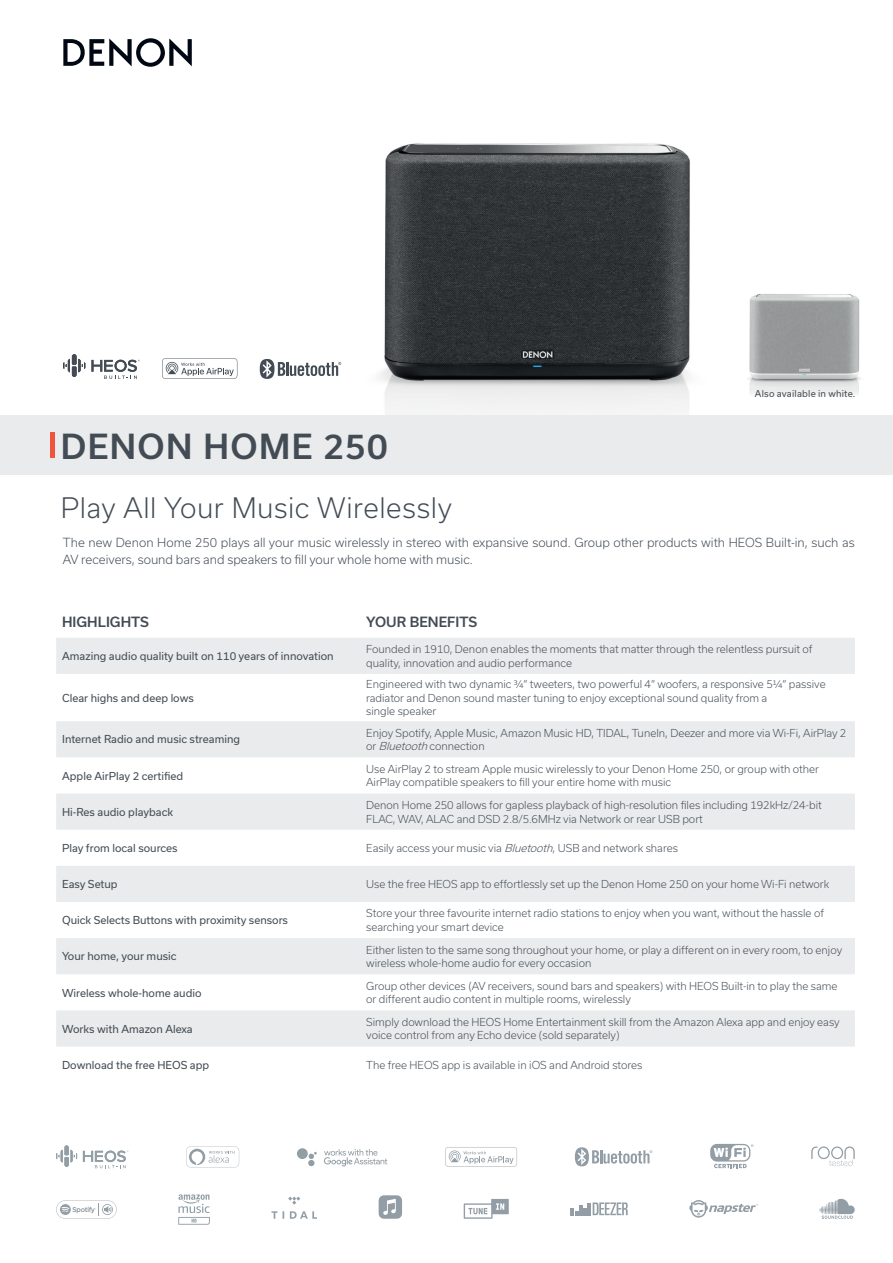
<style>
.page{position:relative;width:893px;height:1263px;background:#fff}
.page>*{position:absolute;margin:0;border:0;box-sizing:border-box;transform-origin:0 0}
.t1{font:500 33px "Usual";letter-spacing:.04em;color:#434c55}
.t2{font:300 27px "Usual";letter-spacing:.02em;color:#434c55}
.t3{font:500 13.5px "Usual";color:#434c55}
.t4{font:300 12px/17.2px "Usual";color:#434c55}
.t5{font:300 10.5px/13.5px "Usual";color:#434c55}
.t6{font:10.5px "Usual";color:#434c55}
.t7{font:9px "Usual";letter-spacing:.02em;color:#434c55}
.s1{font-style:italic}
</style>
<div class="page">
<svg style="left:63px;top:38px;width:129px;height:29px"></svg>
<img style="left:341px;top:143px;width:349px;height:272px">
<img style="left:748px;top:294px;width:113px;height:101px">
<svg style="left:162px;top:358px;width:75px;height:21px"></svg>
<svg style="left:260px;top:359px;width:81px;height:20px"></svg>
<svg style="left:63px;top:354px;width:22px;height:23px"></svg>
<svg style="left:91px;top:360px;width:49px;height:19px"></svg>
<svg style="left:575px;top:1147px;width:77px;height:19px"></svg>
<div style="left:710px;top:1144px;width:40px;height:17px;background:#929da5;border-radius:7px"></div>
<svg style="left:714px;top:1144px;width:39px;height:24px"></svg>
<svg style="left:56px;top:1145px;width:21px;height:22px"></svg>
<svg style="left:83px;top:1150px;width:45px;height:18px"></svg>
<svg style="left:445px;top:1147px;width:72px;height:20px"></svg>
<svg style="left:308px;top:1152px;width:9px;height:14px"></svg>
<div style="left:297px;top:1148px;width:11px;height:11px;background:#929ea5;border-radius:50%"></div>
<svg style="left:324px;top:1149px;width:63px;height:17px"></svg>
<svg style="left:186px;top:1146px;width:53px;height:21px"></svg>
<svg style="left:811px;top:1146px;width:44px;height:20px"></svg>
<svg style="left:56px;top:1200px;width:61px;height:19px"></svg>
<svg style="left:570px;top:1202px;width:58px;height:13px"></svg>
<svg style="left:689px;top:1200px;width:69px;height:17px"></svg>
<svg style="left:819px;top:1199px;width:36px;height:20px"></svg>
<svg style="left:271px;top:1196px;width:46px;height:23px"></svg>
<svg style="left:464px;top:1199px;width:45px;height:20px"></svg>
<svg style="left:379px;top:1195px;width:23px;height:24px"></svg>
<svg style="left:178px;top:1194px;width:32px;height:31px"></svg>
<svg style="left:56px;top:638px;width:799px;height:408px;fill:#e9ebec"></svg>
<div style="left:0;top:415px;width:893px;height:60px;background:#e9ebec"></div>
<hr style="left:50px;top:433px;width:4px;height:25px;background:#f0563d">
<h1 class="t1" style="left:61px;top:427px;width:329px">DENON HOME 250</h1>
<h2 class="t2" style="left:61px;top:492px;width:393px">Play All Your Music Wirelessly</h2>
<p class="t7" style="left:755px;top:389px;width:102px">Also available in white.</p>
<p class="t4" style="left:63px;top:534px;width:793px">The new Denon Home 250 plays all your music wirelessly in stereo with expansive sound. Group other products with HEOS Built-in, such as<br>AV receivers, sound bars and speakers to fill your whole home with music.</p>
<p class="t3" style="left:62px;top:614px;width:88px">HIGHLIGHTS</p>
<p class="t3" style="left:366px;top:614px;width:113px">YOUR BENEFITS</p>
<p class="t6" style="left:62px;top:650px;width:273px">Amazing audio quality built on 110 years of innovation</p>
<p class="t5" style="left:366px;top:642px;width:448px">Founded in 1910, Denon enables the moments that matter through the relentless pursuit of quality, innovation and audio performance</p>
<p class="t6" style="left:62px;top:692px;width:133px">Clear highs and deep lows</p>
<p class="t5" style="left:366px;top:677px;width:461px">Engineered with two dynamic ¾” tweeters, two powerful 4” woofers, a responsive 5¼” passive radiator and Denon sound master tuning to enjoy exceptional sound quality from a<br>single speaker</p>
<p class="t6" style="left:62px;top:733px;width:179px">Internet Radio and music streaming</p>
<p class="t5" style="left:366px;top:726px;width:482px">Enjoy Spotify, Apple Music, Amazon Music HD, TIDAL, TuneIn, Deezer and more via Wi-Fi, AirPlay 2 or <span class="s1">Bluetooth</span> connection</p>
<p class="t6" style="left:62px;top:770px;width:123px">Apple AirPlay 2 certified</p>
<p class="t5" style="left:366px;top:762px;width:454px">Use AirPlay 2 to stream Apple music wirelessly to your Denon Home 250, or group with other<br>AirPlay compatible speakers to fill your entire home with music</p>
<p class="t6" style="left:62px;top:806px;width:112px">Hi-Res audio playback</p>
<p class="t5" style="left:366px;top:798px;width:457px">Denon Home 250 allows for gapless playback of high-resolution files including 192kHz/24-bit<br>FLAC, WAV, ALAC and DSD 2.8/5.6MHz via Network or rear USB port</p>
<p class="t6" style="left:62px;top:842px;width:117px">Play from local sources</p>
<p class="t5" style="left:366px;top:841px;width:313px">Easily access your music via <span class="s1">Bluetooth</span>, USB and network shares</p>
<p class="t6" style="left:62px;top:878px;width:57px">Easy Setup</p>
<p class="t5" style="left:366px;top:877px;width:464px">Use the free HEOS app to effortlessly set up the Denon Home 250 on your home Wi-Fi network</p>
<p class="t6" style="left:62px;top:914px;width:227px">Quick Selects Buttons with proximity sensors</p>
<p class="t5" style="left:366px;top:906px;width:459px">Store your three favourite internet radio stations to enjoy when you want, without the hassle of searching your smart device</p>
<p class="t6" style="left:62px;top:950px;width:116px">Your home, your music</p>
<p class="t5" style="left:366px;top:943px;width:477px">Either listen to the same song throughout your home, or play a different on in every room, to enjoy wireless whole-home audio for every occasion</p>
<p class="t6" style="left:62px;top:986px;width:141px">Wireless whole-home audio</p>
<p class="t5" style="left:366px;top:979px;width:473px">Group other devices (AV receivers, sound bars and speakers) with HEOS Built-in to play the same or different audio content in multiple rooms, wirelessly</p>
<p class="t6" style="left:62px;top:1023px;width:132px">Works with Amazon Alexa</p>
<p class="t5" style="left:366px;top:1015px;width:475px">Simply download the HEOS Home Entertainment skill from the Amazon Alexa app and enjoy easy voice control from any Echo device (sold separately)</p>
<p class="t6" style="left:62px;top:1059px;width:149px">Download the free HEOS app</p>
<p class="t5" style="left:366px;top:1058px;width:278px">The free HEOS app is available in iOS and Android stores</p>
</div>
